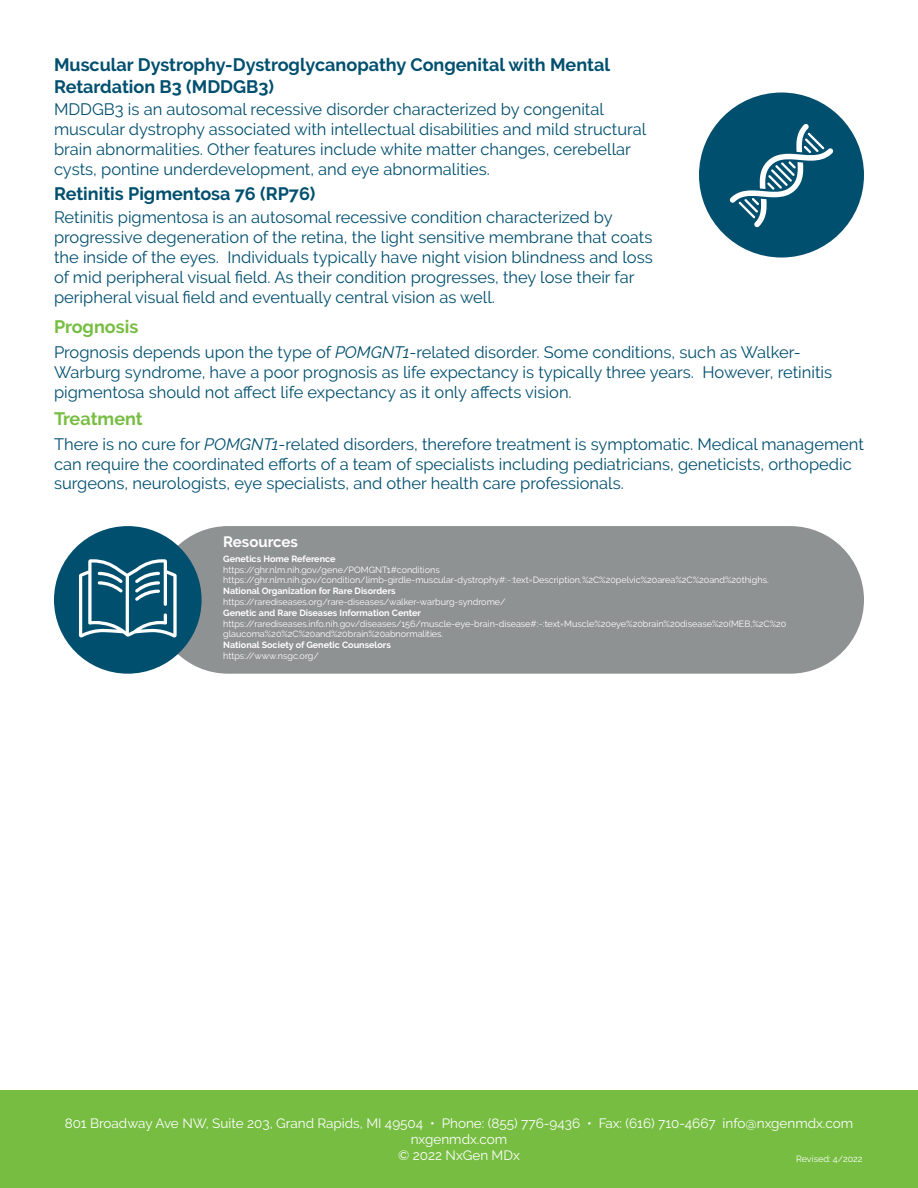
<style>
.page{position:relative;width:918px;height:1188px;background:#fff}
.page>*{position:absolute;margin:0;border:0;box-sizing:border-box;transform-origin:0 0}
.t1{font:700 18px/21.6px "Raleway";color:#014f6e}
.t2{font:700 18px "Raleway";color:#77bd42}
.t3{font:16.5px/19.8px "Raleway";color:#014f6e}
.t4{font:700 15px "Raleway";color:#fff}
.t5{font:13.5px/16.2px "Raleway";color:#fff;text-align:center}
.t6{font:9px/10.8px "Raleway";color:#fff}
.t7{font:700 9px "Raleway";color:#fff}
.s1{font-style:italic}
</style>
<div class="page">
<div style="left:699px;top:93px;width:165px;height:165px;background:#014f6e;border-radius:50%"></div>
<svg style="left:730px;top:124px;width:103px;height:103px"></svg>
<div style="left:154px;top:526px;width:710px;height:148px;background:#8f9293;border-radius:74px"></div>
<div style="left:54px;top:526px;width:148px;height:148px;background:#014f6e;border-radius:50%"></div>
<svg style="left:79px;top:559px;width:98px;height:78px"></svg>
<div style="left:0;top:1091px;width:918px;height:97px;background:#77bd42"></div>
<p class="t1" style="left:54px;top:54px;width:558px">Muscular Dystrophy-Dystroglycanopathy Congenital with Mental<br>Retardation B3 (MDDGB3)</p>
<p class="t3" style="left:54px;top:100px;width:594px">MDDGB3 is an autosomal recessive disorder characterized by congenital muscular dystrophy associated with intellectual disabilities and mild structural brain abnormalities. Other features include white matter changes, cerebellar cysts, pontine underdevelopment, and eye abnormalities.</p>
<p class="t1" style="left:54px;top:183px;width:263px">Retinitis Pigmentosa 76 (RP76)</p>
<p class="t3" style="left:54px;top:208px;width:600px">Retinitis pigmentosa is an autosomal recessive condition characterized by progressive degeneration of the retina, the light sensitive membrane that coats the inside of the eyes. Individuals typically have night vision blindness and loss of mid peripheral visual field. As their condition progresses, they lose their far peripheral visual field and eventually central vision as well.</p>
<p class="t2" style="left:54px;top:317px;width:86px">Prognosis</p>
<p class="t3" style="left:54px;top:342px;width:780px">Prognosis depends upon the type of <span class="s1">POMGNT1</span>-related disorder. Some conditions, such as Walker-<br>Warburg syndrome, have a poor prognosis as life expectancy is typically three years. However, retinitis pigmentosa should not affect life expectancy as it only affects vision.</p>
<p class="t2" style="left:54px;top:409px;width:90px">Treatment</p>
<p class="t3" style="left:54px;top:434px;width:812px">There is no cure for <span class="s1">POMGNT1</span>-related disorders, therefore treatment is symptomatic. Medical management can require the coordinated efforts of a team of specialists including pediatricians, geneticists, orthopedic surgeons, neurologists, eye specialists, and other health care professionals.</p>
<p class="t4" style="left:223px;top:534px;width:76px">Resources</p>
<p class="t7" style="left:223px;top:554px;width:114px">Genetics Home Reference</p>
<p class="t6" style="left:223px;top:564px;width:218px">https://ghr.nlm.nih.gov/gene/POMGNT1#conditions</p>
<p class="t6" style="left:223px;top:575px;width:547px">https://ghr.nlm.nih.gov/condition/limb-girdle-muscular-dystrophy#:~:text=Description,%2C%20pelvic%20area%2C%20and%20thighs.</p>
<p class="t7" style="left:223px;top:586px;width:174px">National Organization for Rare Disorders</p>
<p class="t6" style="left:223px;top:596px;width:284px">https://rarediseases.org/rare-diseases/walker-warburg-syndrome/</p>
<p class="t7" style="left:223px;top:608px;width:199px">Genetic and Rare Diseases Information Center</p>
<p class="t6" style="left:223px;top:618px;width:565px">https://rarediseases.info.nih.gov/diseases/156/muscle-eye-brain-disease#:~:text=Muscle%20eye%20brain%20disease%20(MEB,%2C%20 glaucoma%20%2C%20and%20brain%20abnormalities.</p>
<p class="t7" style="left:223px;top:640px;width:169px">National Society of Genetic Counselors</p>
<p class="t6" style="left:223px;top:650px;width:97px">https://www.nsgc.org/</p>
<p class="t5" style="left:65px;top:1115px;width:790px">801 Broadway Ave NW, Suite 203, Grand Rapids, MI 49504 • Phone: (855) 776-9436 • Fax: (616) 710-4667 info@nxgenmdx.com nxgenmdx.com</p>
<p class="t5" style="left:398px;top:1147px;width:123px">© 2022 NxGen MDx</p>
<p class="t6" style="left:796px;top:1153px;width:68px">Revised: 4/2022</p>
</div>
